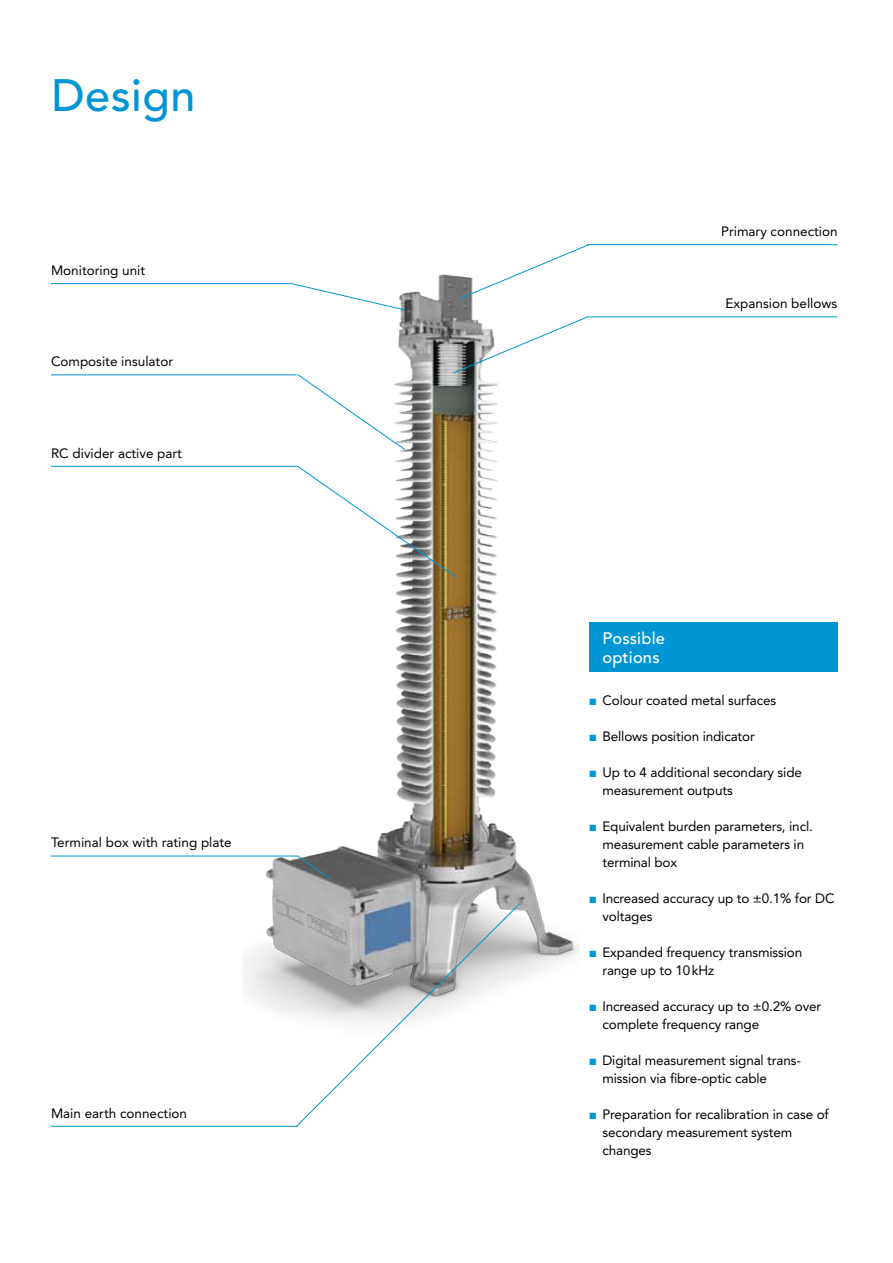
<style>
.page{position:relative;width:893px;height:1263px;background:#fff}
.page>*{position:absolute;margin:0;border:0;box-sizing:border-box;transform-origin:0 0}
.t1{font:500 45px "Avenir LT Std";letter-spacing:.01em;color:#0095d5}
.t2{font:500 16.5px/18.8px "Avenir LT Std";letter-spacing:.01em;color:#fff}
.t3{font:13.5px/18px "Avenir LT Std";letter-spacing:-.01em;color:#000}
.s1{color:#0095d5}
</style>
<div class="page">
<img style="left:242px;top:274px;width:337px;height:740px">
<hr style="left:587px;top:244px;width:251px;height:1px;background:#0095d5">
<hr style="left:51px;top:374px;width:246px;height:1px;background:#0095d5">
<svg style="left:297px;top:373px;width:108px;height:77px"></svg>
<hr style="left:51px;top:466px;width:247px;height:1px;background:#0095d5">
<hr style="left:51px;top:856px;width:247px;height:1px;background:#0095d5">
<svg style="left:297px;top:855px;width:33px;height:24px"></svg>
<hr style="left:586px;top:316px;width:251px;height:1px;background:#0095d5">
<hr style="left:51px;top:1126px;width:247px;height:1px;background:#0095d5">
<svg style="left:458px;top:244px;width:133px;height:56px"></svg>
<svg style="left:452px;top:316px;width:136px;height:58px"></svg>
<svg style="left:297px;top:465px;width:160px;height:113px"></svg>
<svg style="left:295px;top:902px;width:226px;height:225px"></svg>
<svg style="left:290px;top:283px;width:116px;height:28px"></svg>
<hr style="left:51px;top:283px;width:240px;height:1px;background:#0095d5">
<div style="left:590px;top:623px;width:248px;height:49px;background:#0095d5"></div>
<h1 class="t1" style="left:51px;top:70px;width:145px">Design</h1>
<p class="t3" style="left:51px;top:261px;width:96px">Monitoring unit</p>
<p class="t3" style="left:51px;top:352px;width:124px">Composite insulator</p>
<p class="t3" style="left:51px;top:444px;width:133px">RC divider active part</p>
<p class="t3" style="left:51px;top:834px;width:182px">Terminal box with rating plate</p>
<p class="t3" style="left:51px;top:1104px;width:138px">Main earth connection</p>
<p class="t3" style="left:721px;top:222px;width:118px">Primary connection</p>
<p class="t3" style="left:725px;top:295px;width:113px">Expansion bellows</p>
<p class="t2" style="left:602px;top:630px;width:64px">Possible options</p>
<p class="t3" style="left:590px;top:692px;width:188px"><span class="s1">■</span> Colour coated metal surfaces</p>
<p class="t3" style="left:590px;top:728px;width:167px"><span class="s1">■</span> Bellows position indicator</p>
<p class="t3" style="left:602px;top:764px;width:201px;text-indent:-13px"><span class="s1">■</span> Up to 4 additional secondary side measurement outputs</p>
<p class="t3" style="left:602px;top:818px;width:212px;text-indent:-13px"><span class="s1">■</span> Equivalent burden parameters, incl. measurement cable parameters in terminal box</p>
<p class="t3" style="left:602px;top:890px;width:234px;text-indent:-13px"><span class="s1">■</span> Increased accuracy up to ±0.1% for DC voltages</p>
<p class="t3" style="left:602px;top:944px;width:201px;text-indent:-13px"><span class="s1">■</span> Expanded frequency transmission range up to 10kHz</p>
<p class="t3" style="left:602px;top:998px;width:220px;text-indent:-13px"><span class="s1">■</span> Increased accuracy up to ±0.2% over complete frequency range</p>
<p class="t3" style="left:602px;top:1052px;width:200px;text-indent:-13px"><span class="s1">■</span> Digital measurement signal trans&shy;mission via fibre-optic cable</p>
<p class="t3" style="left:602px;top:1106px;width:228px;text-indent:-13px"><span class="s1">■</span> Preparation for recalibration in case of secondary measurement system changes</p>
</div>
